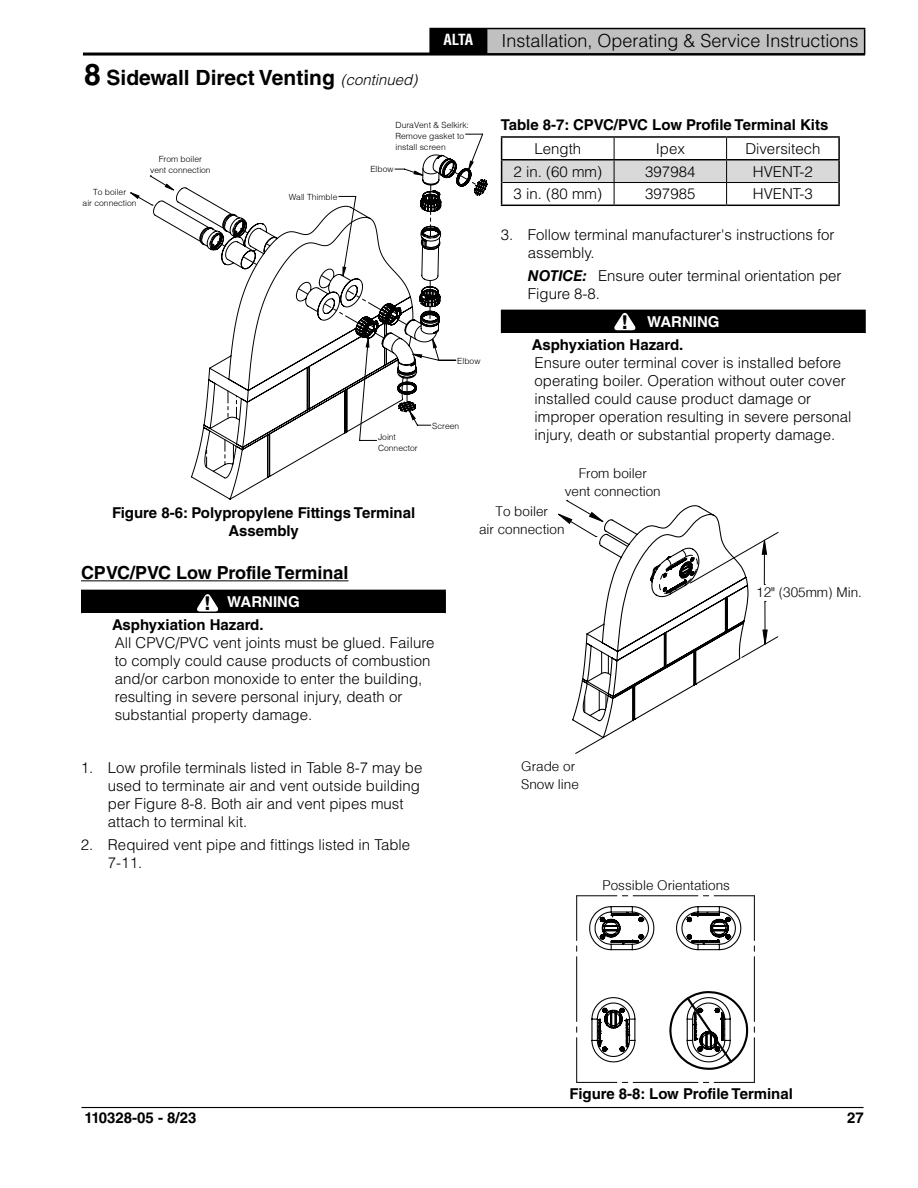
<style>
.page{position:relative;width:918px;height:1188px;background:#fff}
.page>*{position:absolute;margin:0;border:0;box-sizing:border-box;transform-origin:0 0}
.t1{font:700 21px "Helvetica LT Std";color:#000}
.t2{font:900 condensed 18.15px "Helvetica LT Std";color:#000}
.t3{font:300 18px "Helvetica LT Std";color:#000}
.t4{font:700 18px "Helvetica LT Std";color:#000}
.t5{font:300 15px/18px "Helvetica LT Std";color:#000}
.t6{font:700 15px/18px "Helvetica LT Std";color:#000;text-align:center}
.t7{font:700 15px "Helvetica LT Std";color:#fff}
.t8{font:700 condensed 15px "Helvetica LT Std";color:#fff}
.t9{font:300 13.5px/17.7px "Helvetica";color:#000;text-align:center}
.t10{font:300 8.55px/11.2px "Helvetica";color:#000}
.s1{font-size:30px}
.s2{font-weight:300;font-style:italic;font-size:15px}
.s3{font-weight:700;font-style:italic}
</style>
<div class="page">
<hr style="left:81px;top:1107px;width:783px;height:1px;background:#000">
<hr style="left:83px;top:53px;width:782px;height:3px;background:#000">
<div style="left:430px;top:29px;width:57px;height:25px;background:#000"></div>
<div style="left:487px;top:29px;width:378px;height:25px;background:#c0c0c0"></div>
<hr style="left:429px;top:28px;width:58px;height:1px;background:#000">
<hr style="left:429px;top:29px;width:2px;height:24px;background:#000">
<hr style="left:487px;top:28px;width:378px;height:1px;background:#000">
<svg style="left:864px;top:29px;width:1px;height:24px"></svg>
<hr style="left:487px;top:53px;width:378px;height:2px;background:#000">
<hr style="left:81px;top:580px;width:267px;height:1px;background:#000">
<div style="left:82px;top:590px;width:363px;height:23px;background:#000"></div>
<hr style="left:81px;top:590px;width:365px;height:1px;background:#000">
<svg style="left:81px;top:591px;width:1px;height:22px"></svg>
<hr style="left:444px;top:591px;width:2px;height:22px;background:#000">
<svg style="left:197px;top:594px;width:22px;height:18px"></svg>
<svg style="left:153px;top:154px;width:335px;height:346px"></svg>
<svg style="left:266px;top:243px;width:5px;height:3px"></svg>
<svg style="left:321px;top:275px;width:10px;height:7px"></svg>
<svg style="left:243px;top:256px;width:14px;height:9px"></svg>
<svg style="left:298px;top:288px;width:11px;height:7px"></svg>
<svg style="left:236px;top:396px;width:1px;height:22px"></svg>
<svg style="left:228px;top:391px;width:1px;height:27px"></svg>
<svg style="left:225px;top:440px;width:1px;height:25px"></svg>
<svg style="left:206px;top:448px;width:1px;height:19px"></svg>
<svg style="left:233px;top:445px;width:1px;height:17px"></svg>
<svg style="left:414px;top:325px;width:8px;height:15px"></svg>
<svg style="left:420px;top:280px;width:21px;height:39px"></svg>
<svg style="left:397px;top:368px;width:20px;height:38px"></svg>
<svg style="left:420px;top:156px;width:60px;height:94px"></svg>
<svg style="left:324px;top:290px;width:83px;height:64px"></svg>
<svg style="left:200px;top:214px;width:48px;height:36px"></svg>
<hr style="left:838px;top:160px;width:2px;height:23px;background:#000">
<hr style="left:838px;top:183px;width:2px;height:22px;background:#000">
<hr style="left:501px;top:205px;width:113px;height:1px;background:#000">
<hr style="left:614px;top:205px;width:113px;height:1px;background:#000">
<hr style="left:727px;top:205px;width:113px;height:1px;background:#000">
<hr style="left:501px;top:136px;width:113px;height:2px;background:#000">
<hr style="left:614px;top:136px;width:113px;height:2px;background:#000">
<hr style="left:727px;top:136px;width:113px;height:2px;background:#000">
<hr style="left:838px;top:138px;width:2px;height:21px;background:#000">
<hr style="left:727px;top:159px;width:113px;height:1px;background:#000">
<svg style="left:501px;top:137px;width:338px;height:68px"></svg>
<div style="left:502px;top:310px;width:363px;height:23px;background:#000"></div>
<hr style="left:501px;top:310px;width:365px;height:1px;background:#000">
<svg style="left:501px;top:311px;width:1px;height:22px"></svg>
<hr style="left:864px;top:311px;width:2px;height:22px;background:#000">
<svg style="left:614px;top:312px;width:22px;height:18px"></svg>
<svg style="left:558px;top:500px;width:210px;height:239px"></svg>
<svg style="left:576px;top:895px;width:179px;height:188px"></svg>
<h1 class="t1" style="left:84px;top:65px;width:335px"><span class="s1">8</span> Sidewall Direct Venting <span class="s2">(continued)</span></h1>
<p class="t8" style="left:444px;top:30px;width:31px">ALTA</p>
<p class="t3" style="left:501px;top:30px;width:359px">Installation, Operating &amp; Service Instructions</p>
<p class="t10" style="left:83px;top:186px;width:56px;text-align:center">To boiler<br>air connection</p>
<p class="t10" style="left:150px;top:153px;width:62px;text-align:center">From boiler vent connection</p>
<p class="t10" style="left:289px;top:191px;width:50px">Wall Thimble</p>
<p class="t10" style="left:396px;top:119px;width:75px">DuraVent &amp; Selkirk:<br>Remove gasket to install screen</p>
<p class="t10" style="left:370px;top:164px;width:25px">Elbow</p>
<p class="t10" style="left:457px;top:355px;width:25px">Elbow</p>
<p class="t10" style="left:378px;top:431px;width:41px">Joint<br>Connector</p>
<p class="t10" style="left:432px;top:420px;width:29px">Screen</p>
<p class="t6" style="left:501px;top:116px;width:329px">Table 8-7: CPVC/PVC Low Profile Terminal Kits</p>
<p class="t5" style="left:534px;top:139px;width:48px">Length</p>
<p class="t5" style="left:656px;top:139px;width:31px">Ipex</p>
<p class="t5" style="left:745px;top:139px;width:77px">Diversitech</p>
<p class="t5" style="left:514px;top:162px;width:90px">2 in. (60 mm)</p>
<p class="t5" style="left:645px;top:162px;width:52px">397984</p>
<p class="t5" style="left:753px;top:162px;width:61px">HVENT-2</p>
<p class="t5" style="left:514px;top:185px;width:90px">3 in. (80 mm)</p>
<p class="t5" style="left:645px;top:185px;width:52px">397985</p>
<p class="t5" style="left:753px;top:185px;width:61px">HVENT-3</p>
<p class="t5" style="left:528px;top:225px;width:308px;text-indent:-27px">3. Follow terminal manufacturer's instructions for assembly.</p>
<p class="t5" style="left:528px;top:267px;width:315px"><span class="s3">NOTICE:</span> Ensure outer terminal orientation per<br>Figure 8-8.</p>
<p class="t7" style="left:647px;top:313px;width:74px">WARNING</p>
<p class="t6" style="left:532px;top:335px;width:153px">Asphyxiation Hazard.</p>
<p class="t5" style="left:535px;top:353px;width:318px">Ensure outer terminal cover is installed before operating boiler. Operation without outer cover installed could cause product damage or improper operation resulting in severe personal injury, death or substantial property damage.</p>
<p class="t2" style="left:622px;top:311px;width:8px">!</p>
<p class="t9" style="left:565px;top:464px;width:97px">From boiler vent connection</p>
<p class="t6" style="left:112px;top:504px;width:305px">Figure 8-6: Polypropylene Fittings Terminal<br>Assembly</p>
<p class="t4" style="left:81px;top:562px;width:269px">CPVC/PVC Low Profile Terminal</p>
<p class="t7" style="left:227px;top:593px;width:74px">WARNING</p>
<p class="t6" style="left:112px;top:615px;width:153px">Asphyxiation Hazard.</p>
<p class="t5" style="left:115px;top:633px;width:321px">All CPVC/PVC vent joints must be glued. Failure to comply could cause products of combustion and/or carbon monoxide to enter the building, resulting in severe personal injury, death or substantial property damage.</p>
<p class="t5" style="left:108px;top:758px;width:316px;text-indent:-27px">1. Low profile terminals listed in Table 8-7 may be used to terminate air and vent outside building per Figure 8-8. Both air and vent pipes must attach to terminal kit.</p>
<p class="t5" style="left:108px;top:836px;width:304px;text-indent:-27px">2. Required vent pipe and fittings listed in Table<br>7-11.</p>
<p class="t2" style="left:205px;top:592px;width:8px">!</p>
<p class="t9" style="left:479px;top:502px;width:87px">To boiler<br>air connection</p>
<p class="t9" style="left:756px;top:583px;width:107px">12" (305mm) Min.</p>
<p class="t9" style="left:521px;top:757px;width:59px;text-align:left">Grade or<br>Snow line</p>
<p class="t9" style="left:603px;top:876px;width:129px">Possible Orientations</p>
<p class="t6" style="left:570px;top:1085px;width:225px">Figure 8-8: Low Profile Terminal</p>
<p class="t6" style="left:85px;top:1109px;width:113px">110328-05 - 8/23</p>
<p class="t6" style="left:847px;top:1109px;width:18px">27</p>
</div>
